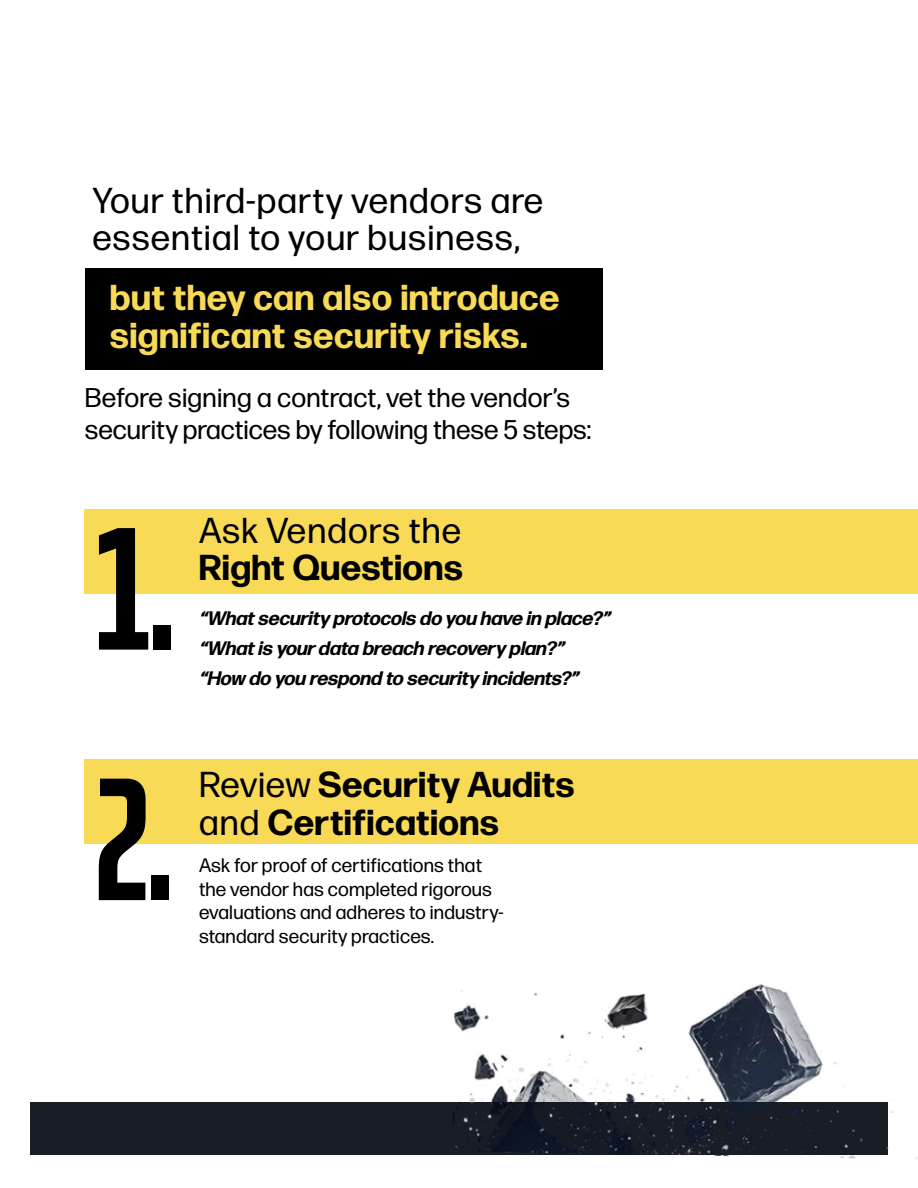
<style>
.page{position:relative;width:918px;height:1188px;background:#fff}
.page>*{position:absolute;margin:0;border:0;box-sizing:border-box;transform-origin:0 0}
.t1{font:900 178.65px/250.5px "Co Fo Peshka VF 0";color:#000}
.t2{font:36px/37.5px "Forma DJR Text";letter-spacing:.03em;color:#000}
.t3{font:700 36px/37.5px "Forma DJR Display";letter-spacing:.03em;color:#000}
.t4{font:700 36px/37.5px "Forma DJR Display";letter-spacing:.03em;color:#f9da57}
.t5{font:27px/32.4px "Forma DJR Text";color:#000}
.t6{font:19.5px/23.4px "Forma DJR Text";letter-spacing:.01em;color:#000}
.t7{font:italic 700 19.5px/30px "Forma DJR Display";color:#000}
.s1{font-family:"Forma DJR Text";font-weight:400}
</style>
<div class="page">
<div style="left:85px;top:268px;width:517px;height:102px;background:#000"></div>
<div style="left:85px;top:509px;width:833px;height:85px;background:#f9da57"></div>
<div style="left:85px;top:759px;width:833px;height:85px;background:#f9da57"></div>
<div style="left:30px;top:1102px;width:858px;height:53px;background:#181d26"></div>
<img style="left:453px;top:984px;width:465px;height:175px">
<h2 class="t2" style="left:92px;top:180px;width:452px">Your third-party vendors are essential to your business,</h2>
<h2 class="t4" style="left:110px;top:278px;width:451px">but they can also introduce significant security risks.</h2>
<h3 class="t5" style="left:85px;top:380px;width:508px">Before signing a contract, vet the vendor’s security practices by following these 5 steps:</h3>
<h1 class="t1" style="left:96px;top:466px;width:79px">1.<br>2.</h1>
<h2 class="t2" style="left:199px;top:510px;width:264px">Ask Vendors the</h2>
<h2 class="t3" style="left:199px;top:548px;width:265px">Right Questions</h2>
<p class="t7" style="left:199px;top:602px;width:417px">“Whatsecurity protocols do you have in place?” “Whatis yourdata breach recovery plan?” “How do you respond to security incidents?”</p>
<h2 class="t3" style="left:199px;top:765px;width:377px"><span class="s1">Review</span> Security Audits <span class="s1">and</span> Certifications</h2>
<p class="t6" style="left:199px;top:853px;width:306px">Ask for proof of certifications that the vendor has completed rigorous evaluations and adheres to industry&shy;standard security practices.</p>
</div>
